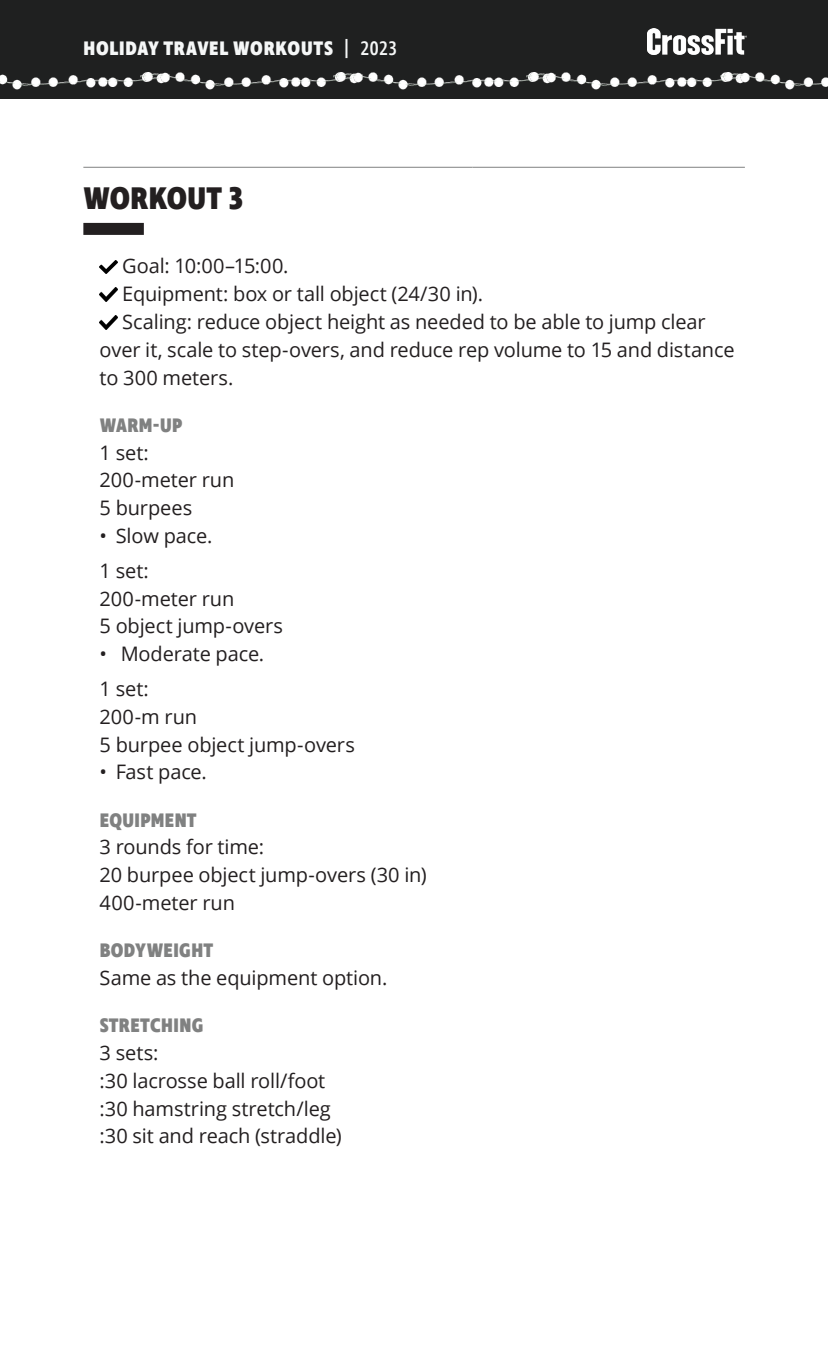
<style>
.page{position:relative;width:828px;height:1361px;background:#fff}
.page>*{position:absolute;margin:0;border:0;box-sizing:border-box;transform-origin:0 0}
.t1{font:800 32px "Ingra Cd";letter-spacing:.01em;color:#231f20}
.t2{font:20px/27.8px "Open Sans";letter-spacing:-.005em;color:#231f20}
.t3{font:800 20px "Ingra Cd";letter-spacing:.02em;color:#808181}
.t4{font:800 20px "Ingra Cd";letter-spacing:.04em;color:#f5f7f7}
.s1{font-weight:500}
</style>
<div class="page">
<hr style="left:83px;top:167px;width:389px;height:1px;background:#808181">
<hr style="left:472px;top:167px;width:273px;height:1px;background:#808181">
<div style="left:83px;top:223px;width:61px;height:12px;background:#231f20"></div>
<img style="left:100px;top:260px;width:18px;height:13px">
<img style="left:100px;top:288px;width:18px;height:13px">
<img style="left:100px;top:316px;width:18px;height:13px">
<div style="left:0;top:0;width:828px;height:99px;background:#1f2020"></div>
<img style="left:0;top:74px;width:141px;height:16px">
<img style="left:141px;top:72px;width:193px;height:18px">
<img style="left:334px;top:72px;width:193px;height:18px">
<img style="left:527px;top:72px;width:193px;height:18px">
<img style="left:720px;top:72px;width:108px;height:18px">
<img style="left:648px;top:29px;width:99px;height:26px">
<p class="t4" style="left:83px;top:35px;width:315px">HOLIDAY TRAVEL WORKOUTS <span class="s1">| 2023</span></p>
<h1 class="t1" style="left:84px;top:178px;width:161px">WORKOUT 3</h1>
<p class="t2" style="left:122px;top:252px;width:168px">Goal: 10:00–15:00.</p>
<p class="t2" style="left:122px;top:280px;width:362px">Equipment: box or tall object (24/30 in).</p>
<p class="t2" style="left:122px;top:307px;width:585px">Scaling: reduce object height as needed to be able to jump clear</p>
<p class="t2" style="left:100px;top:335px;width:637px">over it, scale to step-overs, and reduce rep volume to 15 and distance</p>
<p class="t2" style="left:100px;top:363px;width:135px">to 300 meters.</p>
<p class="t3" style="left:100px;top:412px;width:84px">WARM-UP</p>
<p class="t2" style="left:100px;top:438px;width:136px">1 set:<br>200-meter run<br>5 burpees</p>
<p class="t2" style="left:100px;top:518px;width:114px;line-height:34.8px">• Slow pace.<br>1 set:</p>
<p class="t2" style="left:100px;top:584px;width:185px">200-meter run<br>5 object jump-overs</p>
<p class="t2" style="left:100px;top:636px;width:166px;line-height:34.8px">• Moderate pace.<br>1 set:</p>
<p class="t2" style="left:100px;top:702px;width:257px">200-m run<br>5 burpee object jump-overs</p>
<p class="t2" style="left:100px;top:758px;width:109px">• Fast pace.</p>
<p class="t3" style="left:100px;top:807px;width:99px">EQUIPMENT</p>
<p class="t2" style="left:100px;top:833px;width:329px">3 rounds for time:<br>20 burpee object jump-overs (30 in)<br>400-meter run</p>
<p class="t3" style="left:100px;top:938px;width:115px">BODYWEIGHT</p>
<p class="t2" style="left:100px;top:963px;width:289px">Same as the equipment option.</p>
<p class="t3" style="left:100px;top:1013px;width:105px">STRETCHING</p>
<p class="t2" style="left:100px;top:1038px;width:244px">3 sets:<br>:30 lacrosse ball roll/foot :30 hamstring stretch/leg :30 sit and reach (straddle)</p>
</div>
